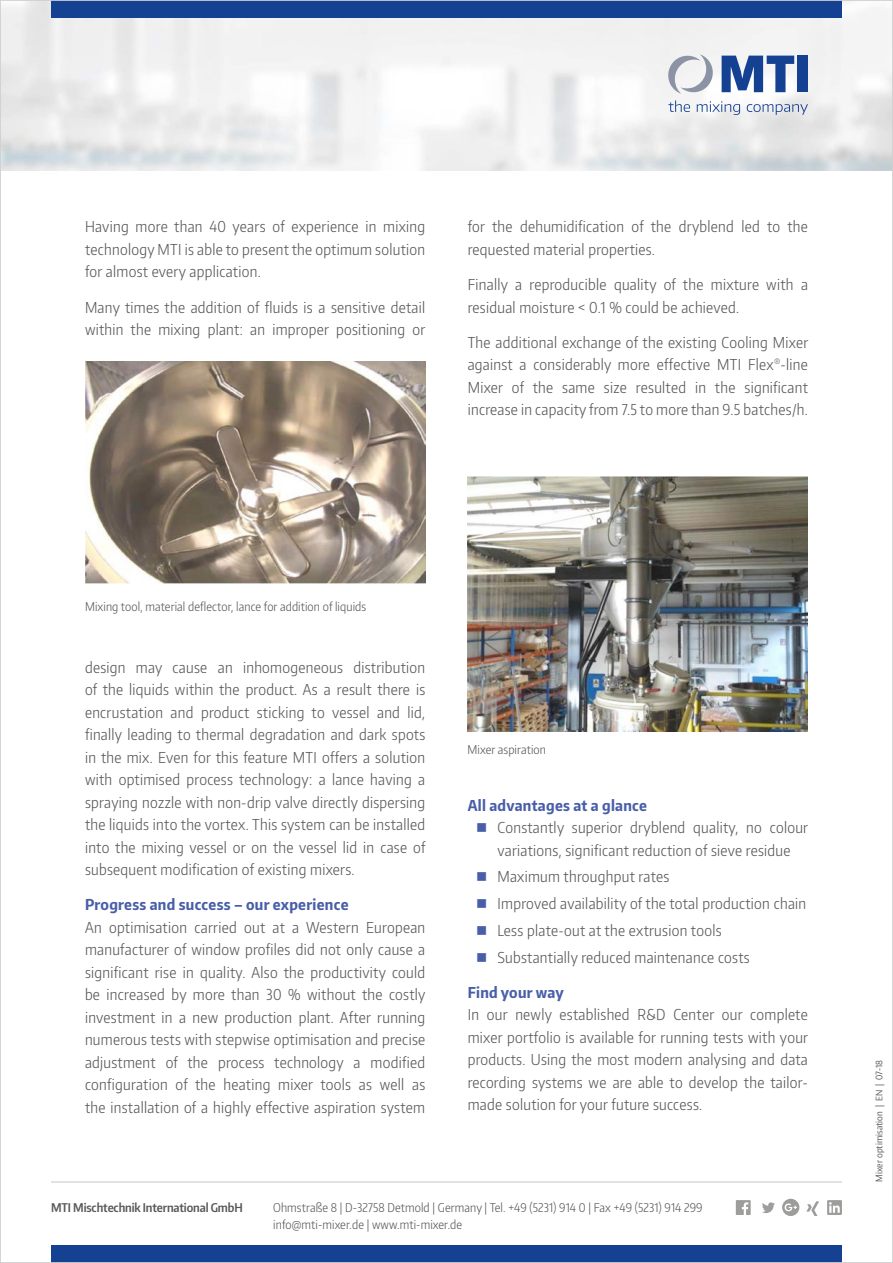
<style>
.page{position:relative;width:893px;height:1263px;background:#fff}
.page>*{position:absolute;margin:0;border:0;box-sizing:border-box;transform-origin:0 0}
.t1{font:300 15px/22.5px "Encode Sans Condensed";letter-spacing:.02em;color:#575756;text-align:justify}
.t2{font:700 15px "Encode Sans Condensed";letter-spacing:.02em;color:#485ea8}
.t3{font:300 12px/16.5px "Encode Sans Condensed";letter-spacing:.01em;color:#575756}
.t4{font:600 12px "Encode Sans Condensed";letter-spacing:-.01em;color:#575756}
.t5{font:9px "Encode Sans Condensed";letter-spacing:.01em;color:#575756}
</style>
<div class="page">
<img style="left:2px;top:2px;width:889px;height:168px">
<div style="left:51px;top:0;width:791px;height:17px;background:#154193"></div>
<div style="left:51px;top:1246px;width:791px;height:17px;background:#154193"></div>
<svg style="left:668px;top:100px;width:22px;height:12px"></svg>
<svg style="left:697px;top:101px;width:43px;height:14px"></svg>
<svg style="left:747px;top:104px;width:61px;height:11px"></svg>
<svg style="left:722px;top:56px;width:72px;height:36px"></svg>
<div style="left:798px;top:56px;width:10px;height:36px;background:#154193"></div>
<svg style="left:668px;top:54px;width:47px;height:40px"></svg>
<svg style="left:762px;top:1202px;width:13px;height:11px"></svg>
<svg style="left:806px;top:1201px;width:13px;height:15px"></svg>
<svg style="left:736px;top:1200px;width:15px;height:15px"></svg>
<svg style="left:827px;top:1200px;width:15px;height:15px"></svg>
<svg style="left:782px;top:1199px;width:17px;height:17px"></svg>
<hr style="left:51px;top:1181px;width:791px;height:1px;background:#c6c5c5">
<img style="left:468px;top:476px;width:340px;height:255px">
<img style="left:85px;top:361px;width:340px;height:223px">
<p class="t1" style="left:85px;top:215px;width:342px">Having more than 40 years of experience in mixing technology MTI is able to present the optimum solution for almost every application.</p>
<p class="t1" style="left:85px;top:295px;width:342px">Many times the addition of fluids is a sensitive detail within the mixing plant: an improper positioning or</p>
<p class="t1" style="left:468px;top:215px;width:342px">for the dehumidification of the dryblend led to the requested material properties.</p>
<p class="t1" style="left:468px;top:273px;width:342px">Finally a reproducible quality of the mixture with a residual moisture &lt; 0.1 % could be achieved.</p>
<p class="t1" style="left:468px;top:330px;width:342px">The additional exchange of the existing Cooling Mixer against a considerably more effective MTI Flex<sup>®</sup>-line Mixer of the same size resulted in the significant increase in capacity from 7.5 to more than 9.5 batches/h.</p>
<p class="t3" style="left:85px;top:598px;width:283px">Mixing tool, material deflector, lance for addition of liquids</p>
<p class="t1" style="left:85px;top:655px;width:342px">design may cause an inhomogeneous distribution of the liquids within the product. As a result there is encrustation and product sticking to vessel and lid, finally leading to thermal degradation and dark spots in the mix. Even for this feature MTI offers a solution with optimised process technology: a lance having a spraying nozzle with non-drip valve directly dispersing the liquids into the vortex. This system can be installed into the mixing vessel or on the vessel lid in case of subsequent modification of existing mixers.</p>
<p class="t2" style="left:85px;top:895px;width:265px">Progress and success – our experience</p>
<p class="t1" style="left:85px;top:915px;width:342px">An optimisation carried out at a Western European manufacturer of window profiles did not only cause a significant rise in quality. Also the productivity could be increased by more than 30 % without the costly investment in a new production plant. After running numerous tests with stepwise optimisation and precise adjustment of the process technology a modified configuration of the heating mixer tools as well as the installation of a highly effective aspiration system</p>
<p class="t3" style="left:467px;top:741px;width:80px">Mixer aspiration</p>
<p class="t2" style="left:468px;top:795px;width:181px">All advantages at a glance</p>
<p class="t1" style="left:497px;top:816px;width:312px">Constantly superior dryblend quality, no colour variations, significant reduction of sieve residue</p>
<p class="t1" style="left:497px;top:863px;width:310px;line-height:26.7px;text-align:left">Maximum throughput rates<br>Improved availability of the total production chain Less plate-out at the extrusion tools<br>Substantially reduced maintenance costs</p>
<p class="t2" style="left:468px;top:982px;width:98px">Find your way</p>
<p class="t1" style="left:468px;top:1003px;width:342px">In our newly established R&amp;D Center our complete mixer portfolio is available for running tests with your products. Using the most modern analysing and data recording systems we are able to develop the tailor&shy;made solution for your future success.</p>
<p class="t4" style="left:51px;top:1200px;width:193px">MTI Mischtechnik International GmbH</p>
<p class="t3" style="left:273px;top:1199px;width:431px">Ohmstraße 8 | D-32758 Detmold | Germany | Tel. +49 (5231) 914 0 | Fax +49 (5231) 914 299 info@mti-mixer.de | www.mti-mixer.de</p>
<p class="t5" style="left:873px;top:1181px;width:123px;rotate:-90deg">Mixer optimisation | EN | 07-18</p>
</div>
